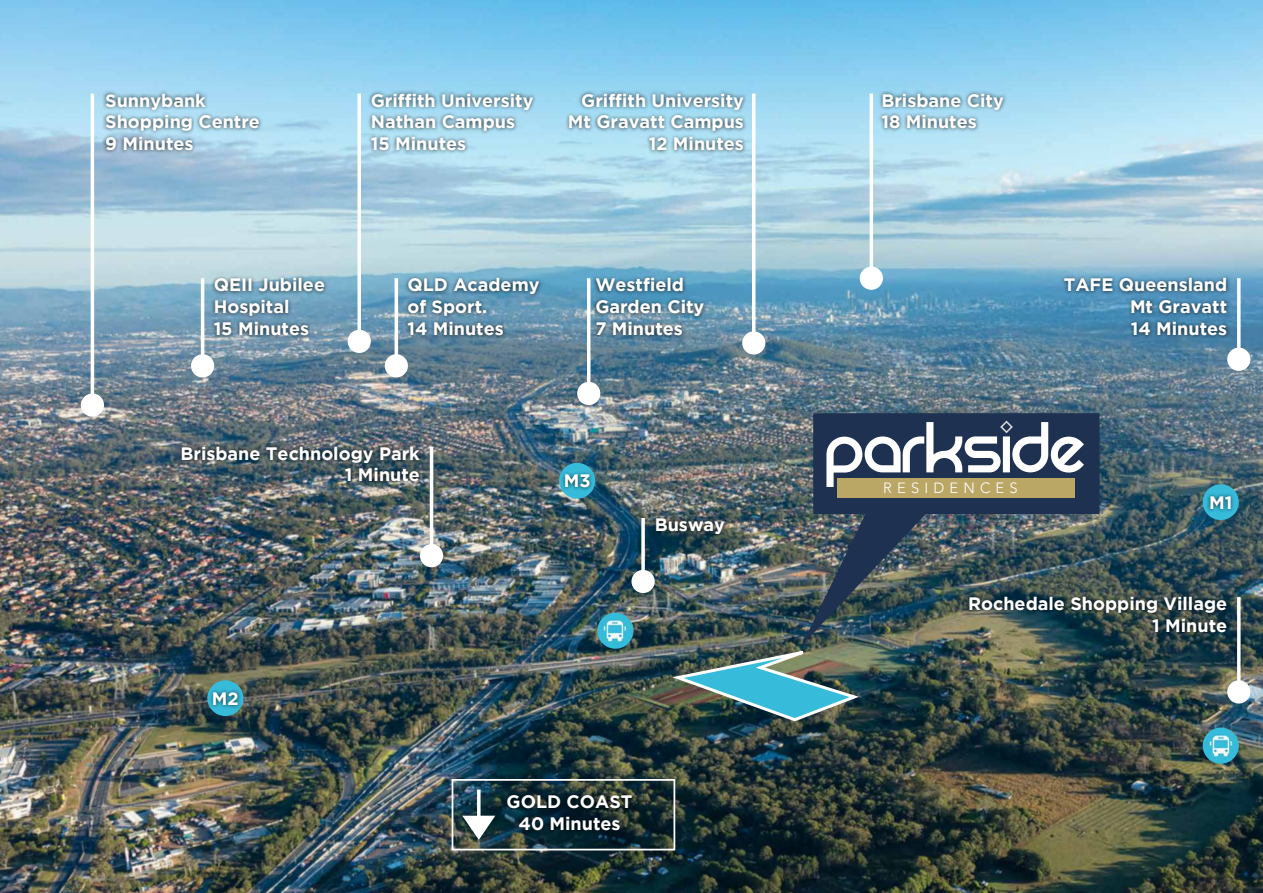
<style>
.page{position:relative;width:1263px;height:893px;background:#fff}
.page>*{position:absolute;margin:0;border:0;box-sizing:border-box;transform-origin:0 0}
.t1{font:80.1px "REZ";color:#fff}
.t2{font:700 18px/21.6px "Gotham";color:#fff}
.t3{font:300 14.7px "Avenir LT Std";letter-spacing:.35em;color:#fff}
</style>
<div class="page">
<img style="left:0;top:0;width:1263px;height:893px">
<div style="left:877px;top:90px;width:131px;height:43px;background:#000;opacity:.75"></div>
<div style="left:651px;top:515px;width:78px;height:23px;background:#000;opacity:.75"></div>
<div style="left:177px;top:443px;width:247px;height:43px;background:#000;opacity:.75"></div>
<div style="left:565px;top:90px;width:183px;height:64px;background:#000;opacity:.75"></div>
<div style="left:591px;top:274px;width:117px;height:65px;background:#000;opacity:.75"></div>
<div style="left:1060px;top:274px;width:171px;height:65px;background:#000;opacity:.75"></div>
<div style="left:367px;top:90px;width:170px;height:64px;background:#000;opacity:.75"></div>
<div style="left:404px;top:274px;width:139px;height:65px;background:#000;opacity:.75"></div>
<div style="left:210px;top:274px;width:119px;height:65px;background:#000;opacity:.75"></div>
<div style="left:965px;top:593px;width:266px;height:43px;background:#000;opacity:.75"></div>
<hr style="left:1237px;top:597px;width:3px;height:91px;background:#fff">
<div style="left:1228px;top:681px;width:21px;height:22px;background:#fff;border-radius:50%"></div>
<div style="left:1227px;top:680px;width:23px;height:23px;border:2px solid #fff;border-radius:50%"></div>
<svg style="left:869px;top:94px;width:4px;height:173px"></svg>
<hr style="left:752px;top:94px;width:3px;height:247px;background:#fff">
<hr style="left:587px;top:278px;width:3px;height:107px;background:#fff">
<hr style="left:1237px;top:278px;width:3px;height:81px;background:#fff">
<svg style="left:357px;top:94px;width:4px;height:236px"></svg>
<hr style="left:91px;top:94px;width:3px;height:302px;background:#fff">
<div style="left:861px;top:267px;width:21px;height:22px;background:#fff;border-radius:50%"></div>
<div style="left:860px;top:267px;width:23px;height:23px;border:2px solid #fff;border-radius:50%"></div>
<div style="left:743px;top:332px;width:21px;height:22px;background:#fff;border-radius:50%"></div>
<div style="left:742px;top:331px;width:23px;height:24px;border:2px solid #fff;border-radius:50%"></div>
<hr style="left:395px;top:278px;width:3px;height:83px;background:#fff">
<hr style="left:201px;top:278px;width:3px;height:83px;background:#fff">
<svg style="left:641px;top:518px;width:4px;height:52px"></svg>
<hr style="left:430px;top:447px;width:3px;height:109px;background:#fff">
<div style="left:348px;top:331px;width:22px;height:21px;background:#fff;border-radius:50%"></div>
<div style="left:348px;top:330px;width:23px;height:23px;border:2px solid #fff;border-radius:50%"></div>
<div style="left:578px;top:383px;width:21px;height:21px;background:#fff;border-radius:50%"></div>
<div style="left:577px;top:382px;width:23px;height:23px;border:2px solid #fff;border-radius:50%"></div>
<div style="left:1228px;top:348px;width:21px;height:22px;background:#fff;border-radius:50%"></div>
<div style="left:1227px;top:348px;width:23px;height:23px;border:2px solid #fff;border-radius:50%"></div>
<div style="left:632px;top:571px;width:22px;height:21px;background:#fff;border-radius:50%"></div>
<div style="left:631px;top:570px;width:24px;height:23px;border:2px solid #fff;border-radius:50%"></div>
<div style="left:421px;top:545px;width:21px;height:21px;background:#fff;border-radius:50%"></div>
<div style="left:420px;top:544px;width:23px;height:23px;border:2px solid #fff;border-radius:50%"></div>
<div style="left:386px;top:355px;width:21px;height:22px;background:#fff;border-radius:50%"></div>
<div style="left:385px;top:354px;width:23px;height:23px;border:2px solid #fff;border-radius:50%"></div>
<div style="left:192px;top:355px;width:21px;height:22px;background:#fff;border-radius:50%"></div>
<div style="left:191px;top:354px;width:23px;height:23px;border:2px solid #fff;border-radius:50%"></div>
<div style="left:82px;top:394px;width:21px;height:22px;background:#fff;border-radius:50%"></div>
<div style="left:81px;top:393px;width:23px;height:24px;border:2px solid #fff;border-radius:50%"></div>
<div style="left:102px;top:90px;width:161px;height:64px;background:#000;opacity:.75"></div>
<div style="left:452px;top:779px;width:223px;height:71px;border:2px solid #fff"></div>
<hr style="left:477px;top:790px;width:3px;height:28px;background:#fff">
<svg style="left:462px;top:816px;width:33px;height:24px"></svg>
<div style="left:503px;top:792px;width:134px;height:42px;background:#000;opacity:.75"></div>
<img style="left:667px;top:648px;width:196px;height:75px">
<img style="left:802px;top:413px;width:297px;height:232px">
<div style="left:837px;top:478px;width:237px;height:19px;background:#baa766"></div>
<svg style="left:999px;top:419px;width:15px;height:15px"></svg>
<img style="left:597px;top:613px;width:36px;height:36px;border-radius:18px">
<img style="left:1203px;top:728px;width:36px;height:36px;border-radius:18px">
<div style="left:1203px;top:484px;width:36px;height:36px;background:#36bbda;border-radius:50%"></div>
<div style="left:1206px;top:492px;width:29px;height:21px;background:#000;opacity:.75"></div>
<div style="left:559px;top:463px;width:36px;height:36px;background:#36bbda;border-radius:50%"></div>
<div style="left:560px;top:471px;width:34px;height:21px;background:#000;opacity:.75"></div>
<div style="left:207px;top:680px;width:36px;height:36px;background:#36bbda;border-radius:50%"></div>
<div style="left:209px;top:688px;width:33px;height:21px;background:#000;opacity:.75"></div>
<p class="t2" style="left:105px;top:89px;width:156px">Sunnybank<br>Shopping Centre<br>9 Minutes</p>
<p class="t2" style="left:371px;top:89px;width:164px">Griffith University<br>Nathan Campus<br>15 Minutes</p>
<p class="t2" style="left:568px;top:89px;width:178px;text-align:right">Griffith University<br>Mt Gravatt Campus<br>12 Minutes</p>
<p class="t2" style="left:881px;top:89px;width:124px">Brisbane City<br>18 Minutes</p>
<p class="t2" style="left:214px;top:274px;width:113px">QEII Jubilee<br>Hospital<br>15 Minutes</p>
<p class="t2" style="left:407px;top:274px;width:134px">QLD Academy of Sport.<br>14 Minutes</p>
<p class="t2" style="left:595px;top:274px;width:111px">Westfield<br>Garden City<br>7 Minutes</p>
<p class="t2" style="left:1130px;top:274px;width:99px;text-align:justify;text-indent:-66px">TAFE Queensland Mt Gravatt 14 Minutes</p>
<p class="t2" style="left:180px;top:442px;width:241px;text-align:right">Brisbane Technology Park<br>1 Minute</p>
<p class="t2" style="left:212px;top:687px;width:28px">M2</p>
<p class="t2" style="left:564px;top:470px;width:28px">M3</p>
<p class="t2" style="left:655px;top:513px;width:72px">Busway</p>
<h1 class="t1" style="left:826px;top:422px;width:261px">parkside</h1>
<p class="t3" style="left:883px;top:479px;width:136px">RESIDENCES</p>
<p class="t2" style="left:1209px;top:491px;width:25px">M1</p>
<p class="t2" style="left:968px;top:593px;width:261px;text-align:right">Rochedale Shopping Village<br>1 Minute</p>
<p class="t2" style="left:507px;top:791px;width:128px;text-align:center">GOLD COAST<br>40 Minutes</p>
</div>
